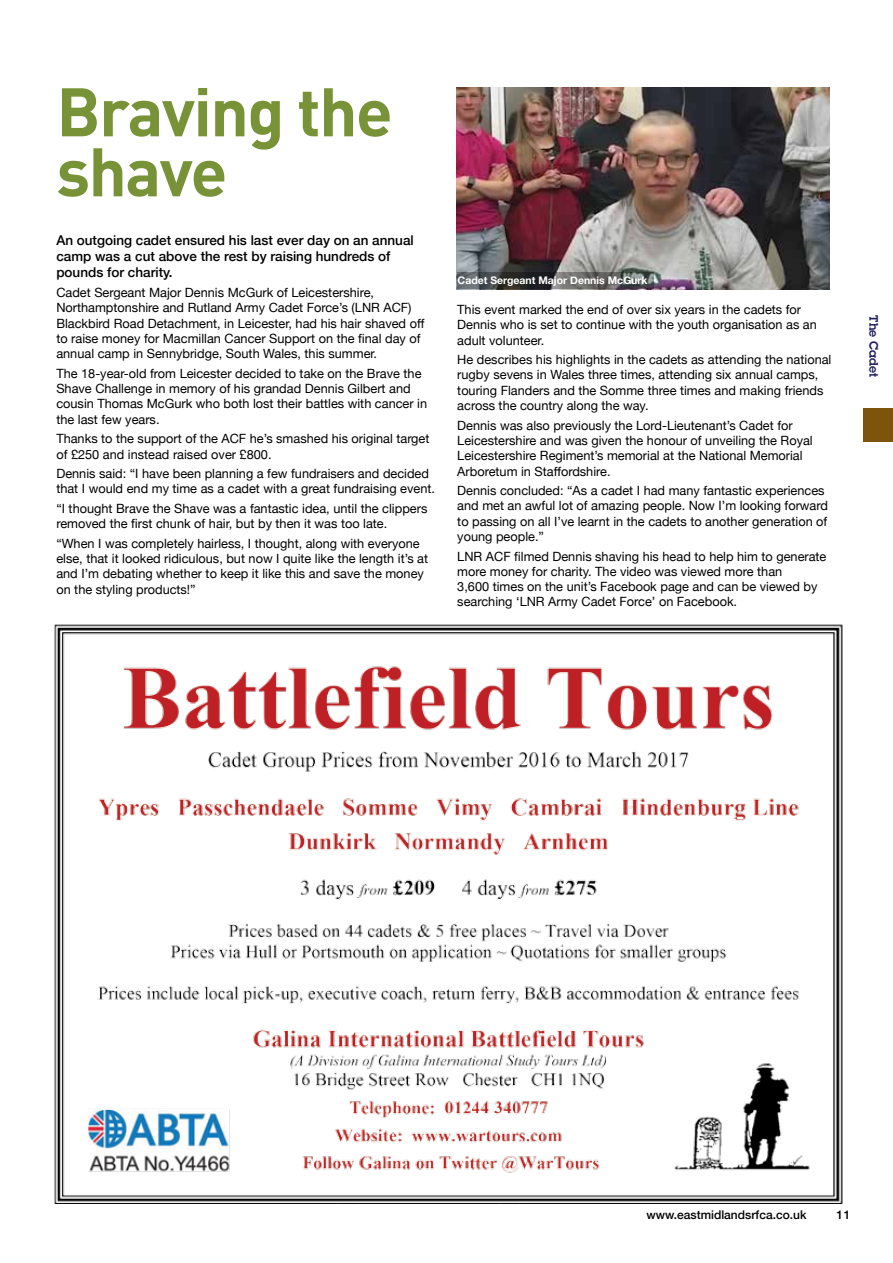
<style>
.page{position:relative;width:893px;height:1263px;background:#fff}
.page>*{position:absolute;margin:0;border:0;box-sizing:border-box;transform-origin:0 0}
.t1{font:700 67.5px/60px "DIN";letter-spacing:-.025em;color:#789337}
.t2{font:500 13.5px/16.2px "Helvetica Neue";color:#000}
.t3{font:12.75px/15.3px "Helvetica Neue";color:#000}
.t4{font:500 12px "Helvetica Neue";color:#000}
.t5{font:600 12px "Lubalin Graph";color:#241f61}
.t6{font:700 10.5px "Helvetica Neue";color:#fff}
</style>
<div class="page">
<div style="left:863px;top:408px;width:30px;height:33px;background:#7e530c"></div>
<img style="left:457px;top:87px;width:372px;height:202px">
<img style="left:54px;top:624px;width:789px;height:579px">
<svg style="left:457px;top:272px;width:197px;height:16px;background:#505252"></svg>
<h1 class="t1" style="left:56px;top:79px;width:338px">Braving the shave</h1>
<p class="t2" style="left:56px;top:231px;width:359px">An outgoing cadet ensured his last ever day on an annual camp was a cut above the rest by raising hundreds of pounds for charity.</p>
<p class="t3" style="left:56px;top:286px;width:370px">Cadet Sergeant Major Dennis McGurk of Leicestershire, Northamptonshire and Rutland Army Cadet Force’s (LNR ACF)<br>Blackbird Road Detachment, in Leicester, had his hair shaved off to raise money for Macmillan Cancer Support on the final day of annual camp in Sennybridge, South Wales, this summer.</p>
<p class="t3" style="left:56px;top:366px;width:372px">The 18-year-old from Leicester decided to take on the Brave the Shave Challenge in memory of his grandad Dennis Gilbert and cousin Thomas McGurk who both lost their battles with cancer in the last few years.</p>
<p class="t3" style="left:56px;top:432px;width:375px">Thanks to the support of the ACF he’s smashed his original target of £250 and instead raised over £800.</p>
<p class="t3" style="left:56px;top:467px;width:380px">Dennis said: “I have been planning a few fundraisers and decided that I would end my time as a cadet with a great fundraising event.</p>
<p class="t3" style="left:56px;top:501px;width:372px">“I thought Brave the Shave was a fantastic idea, until the clippers removed the first chunk of hair, but by then it was too late.</p>
<p class="t3" style="left:56px;top:536px;width:373px">“When I was completely hairless, I thought, along with everyone else, that it looked ridiculous, but now I quite like the length it’s at and I’m debating whether to keep it like this and save the money on the styling products!”</p>
<p class="t6" style="left:458px;top:272px;width:192px">Cadet Sergeant Major Dennis McGurk</p>
<p class="t3" style="left:457px;top:303px;width:361px">This event marked the end of over six years in the cadets for<br>Dennis who is set to continue with the youth organisation as an adult volunteer.</p>
<p class="t3" style="left:457px;top:353px;width:376px">He describes his highlights in the cadets as attending the national rugby sevens in Wales three times, attending six annual camps, touring Flanders and the Somme three times and making friends across the country along the way.</p>
<p class="t3" style="left:457px;top:418px;width:357px">Dennis was also previously the Lord-Lieutenant’s Cadet for Leicestershire and was given the honour of unveiling the Royal Leicestershire Regiment’s memorial at the National Memorial Arboretum in Staffordshire.</p>
<p class="t3" style="left:457px;top:484px;width:372px">Dennis concluded: “As a cadet I had many fantastic experiences and met an awful lot of amazing people. Now I’m looking forward to passing on all I’ve learnt in the cadets to another generation of young people.”</p>
<p class="t3" style="left:457px;top:549px;width:371px">LNR ACF filmed Dennis shaving his head to help him to generate more money for charity. The video was viewed more than<br>3,600 times on the unit’s Facebook page and can be viewed by searching ‘LNR Army Cadet Force’ on Facebook.</p>
<p class="t5" style="left:882px;top:315px;width:63px;rotate:90deg">The Cadet</p>
<p class="t4" style="left:646px;top:1205px;width:162px">www.eastmidlandsrfca.co.uk</p>
<p class="t4" style="left:836px;top:1205px;width:15px">11</p>
</div>
